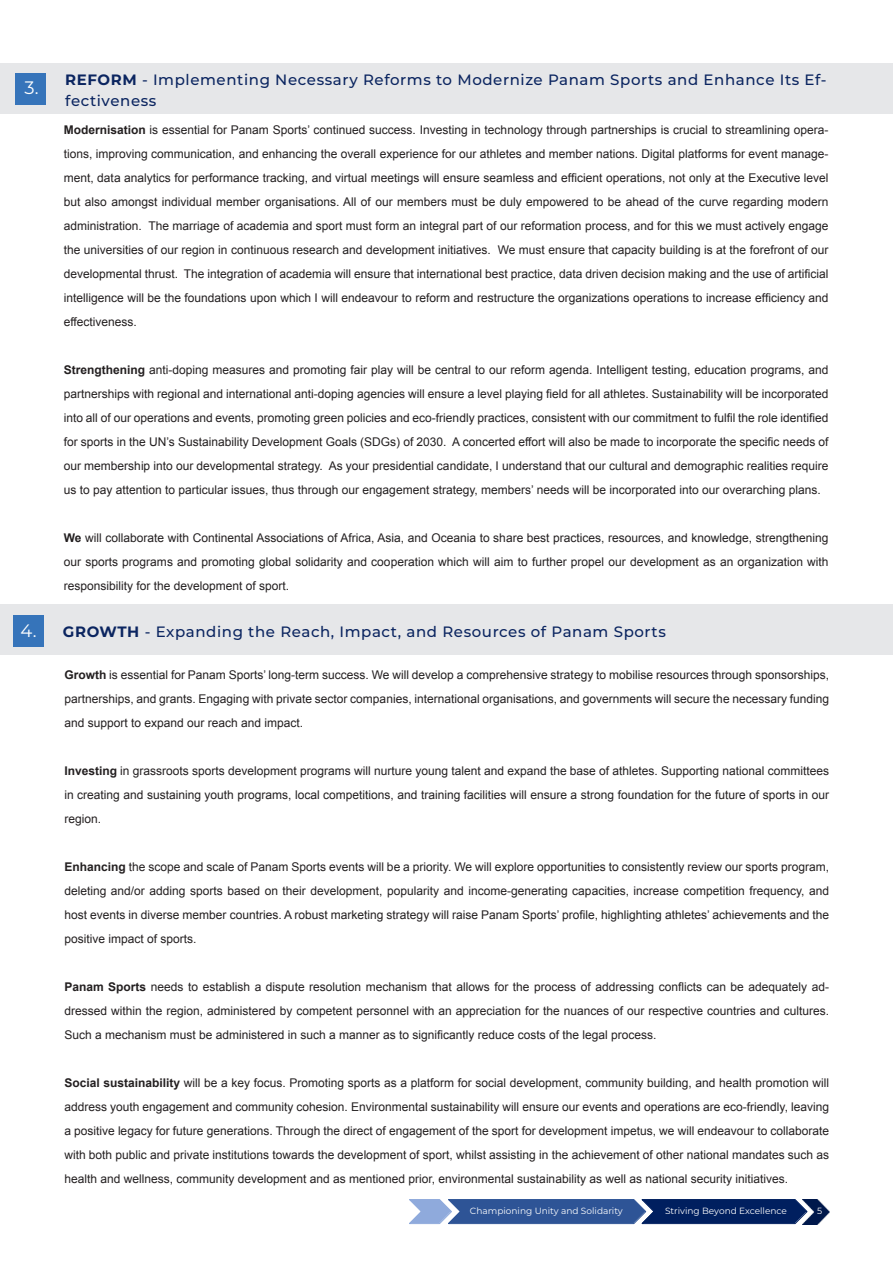
<style>
.page{position:relative;width:893px;height:1263px;background:#fff}
.page>*{position:absolute;margin:0;border:0;box-sizing:border-box;transform-origin:0 0}
.t1{font:18px "Montserrat";color:#fff}
.Paragraph_Style_12{font:500 15px/21px "Montserrat";letter-spacing:.04em;color:#0b2560}
.Paragraph_Style_7{font:12px/24px "Arial";color:#231f20;text-align:justify}
.t2{font:9px "Montserrat";color:#fff}
.s1{font-weight:700}
</style>
<div class="page">
<div style="left:0;top:64px;width:893px;height:50px;background:#e6e7e9"></div>
<div style="left:0;top:604px;width:893px;height:51px;background:#e6e7e9"></div>
<div style="left:15px;top:73px;width:31px;height:31px;background:#3674ba"></div>
<div style="left:14px;top:616px;width:30px;height:31px;background:#3674ba"></div>
<svg style="left:409px;top:1199px;width:393px;height:25px;background:#2f508c"></svg>
<img style="left:802px;top:1199px;width:27px;height:25px">
<p class="t1" style="left:25px;top:76px;width:15px">3.</p>
<p class="t1" style="left:21px;top:618px;width:18px">4.</p>
<p class="Paragraph_Style_12" style="left:65px;top:69px;width:763px"><span class="s1">REFORM</span> - Implementing Necessary Reforms to Modernize Panam Sports and Enhance Its Ef&shy;fectiveness</p>
<p class="Paragraph_Style_7" style="left:64px;top:118px;width:766px"><span class="s1">Modernisation</span> is essential for Panam Sports’ continued success. Investing in technology through partnerships is crucial to streamlining opera&shy;tions, improving communication, and enhancing the overall experience for our athletes and member nations. Digital platforms for event manage&shy;ment, data analytics for performance tracking, and virtual meetings will ensure seamless and efficient operations, not only at the Executive level but also amongst individual member organisations. All of our members must be duly empowered to be ahead of the curve regarding modern administration. The marriage of academia and sport must form an integral part of our reformation process, and for this we must actively engage the universities of our region in continuous research and development initiatives. We must ensure that capacity building is at the forefront of our developmental thrust. The integration of academia will ensure that international best practice, data driven decision making and the use of artificial intelligence will be the foundations upon which I will endeavour to reform and restructure the organizations operations to increase efficiency and effectiveness.</p>
<p class="Paragraph_Style_7" style="left:64px;top:358px;width:766px"><span class="s1">Strengthening</span> anti-doping measures and promoting fair play will be central to our reform agenda. Intelligent testing, education programs, and partnerships with regional and international anti-doping agencies will ensure a level playing field for all athletes. Sustainability will be incorporated into all of our operations and events, promoting green policies and eco-friendly practices, consistent with our commitment to fulfil the role identified for sports in the UN’s Sustainability Development Goals (SDGs) of 2030. A concerted effort will also be made to incorporate the specific needs of our membership into our developmental strategy. As your presidential candidate, I understand that our cultural and demographic realities require us to pay attention to particular issues, thus through our engagement strategy, members’ needs will be incorporated into our overarching plans.</p>
<p class="Paragraph_Style_7" style="left:64px;top:526px;width:766px"><span class="s1">We</span> will collaborate with Continental Associations of Africa, Asia, and Oceania to share best practices, resources, and knowledge, strengthening our sports programs and promoting global solidarity and cooperation which will aim to further propel our development as an organization with responsibility for the development of sport.</p>
<p class="Paragraph_Style_12" style="left:63px;top:621px;width:604px"><span class="s1">GROWTH</span> - Expanding the Reach, Impact, and Resources of Panam Sports</p>
<p class="Paragraph_Style_7" style="left:64px;top:663px;width:766px"><span class="s1">Growth</span> is essential for Panam Sports’ long-term success. We will develop a comprehensive strategy to mobilise resources through sponsorships, partnerships, and grants. Engaging with private sector companies, international organisations, and governments will secure the necessary funding and support to expand our reach and impact.</p>
<p class="Paragraph_Style_7" style="left:64px;top:759px;width:766px"><span class="s1">Investing</span> in grassroots sports development programs will nurture young talent and expand the base of athletes. Supporting national committees in creating and sustaining youth programs, local competitions, and training facilities will ensure a strong foundation for the future of sports in our region.</p>
<p class="Paragraph_Style_7" style="left:64px;top:855px;width:766px"><span class="s1">Enhancing</span> the scope and scale of Panam Sports events will be a priority. We will explore opportunities to consistently review our sports program, deleting and/or adding sports based on their development, popularity and income-generating capacities, increase competition frequency, and host events in diverse member countries. A robust marketing strategy will raise Panam Sports’ profile, highlighting athletes’ achievements and the positive impact of sports.</p>
<p class="Paragraph_Style_7" style="left:64px;top:975px;width:766px"><span class="s1">Panam Sports</span> needs to establish a dispute resolution mechanism that allows for the process of addressing conflicts can be adequately ad&shy;dressed within the region, administered by competent personnel with an appreciation for the nuances of our respective countries and cultures.<br>Such a mechanism must be administered in such a manner as to significantly reduce costs of the legal process.</p>
<p class="Paragraph_Style_7" style="left:64px;top:1071px;width:766px"><span class="s1">Social sustainability</span> will be a key focus. Promoting sports as a platform for social development, community building, and health promotion will address youth engagement and community cohesion. Environmental sustainability will ensure our events and operations are eco-friendly, leaving a positive legacy for future generations. Through the direct of engagement of the sport for development impetus, we will endeavour to collaborate with both public and private institutions towards the development of sport, whilst assisting in the achievement of other national mandates such as health and wellness, community development and as mentioned prior, environmental sustainability as well as national security initiatives.</p>
<p class="t2" style="left:470px;top:1204px;width:154px">Championing Unity and Solidarity</p>
<p class="t2" style="left:665px;top:1204px;width:123px">Striving Beyond Excellence</p>
<p class="t2" style="left:817px;top:1204px;width:7px">5</p>
</div>
